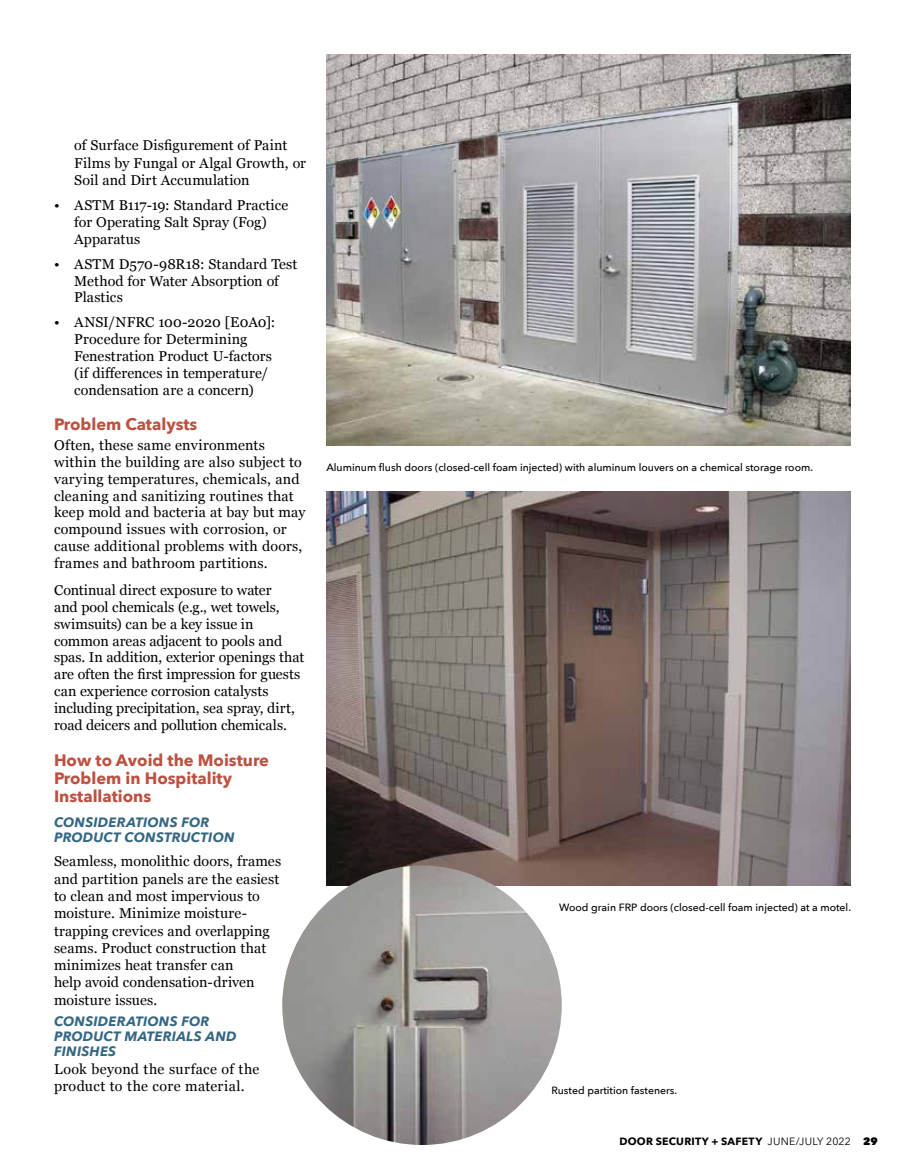
<style>
.page{position:relative;width:905px;height:1175px;background:#fff}
.page>*{position:absolute;margin:0;border:0;box-sizing:border-box;transform-origin:0 0}
.t1{font:700 16.5px/18px "Avenir Next";color:#bc5141}
.t2{font:14.25px/16.8px "Georgia";letter-spacing:.005em;color:#000}
.t3{font:14.25px/17.2px "Georgia";letter-spacing:.025em;color:#000}
.t4{font:italic 700 13.5px/15px "Avenir Next";letter-spacing:.01em;color:#356783}
.t5{font:500 10.5px "Avenir Next";color:#000}
.t6{font:700 10.5px "Avenir Next";letter-spacing:.025em;color:#000}
.s1{font-weight:400}
.s2{font-weight:800}
</style>
<div class="page">
<img style="left:326px;top:54px;width:524px;height:391px">
<img style="left:326px;top:491px;width:524px;height:394px">
<img style="left:282px;top:865px;width:279px;height:280px;border-radius:140px">
<p class="t2" style="left:74px;top:136px;width:233px;line-height:17.2px">of Surface Disfigurement of Paint<br>Films by Fungal or Algal Growth, or<br>Soil and Dirt Accumulation</p>
<p class="t2" style="left:74px;top:196px;width:215px;text-indent:-20px">• ASTM B117-19: Standard Practice for Operating Salt Spray (Fog)<br>Apparatus</p>
<p class="t2" style="left:74px;top:255px;width:225px;text-indent:-20px">• ASTM D570-98R18: Standard Test<br>Method for Water Absorption of<br>Plastics</p>
<p class="t2" style="left:74px;top:313px;width:202px;text-indent:-20px">• ANSI/NFRC 100-2020 [E0A0]:<br>Procedure for Determining<br>Fenestration Product U-factors (if differences in temperature/ condensation are a concern)</p>
<p class="t1" style="left:54px;top:414px;width:145px">Problem Catalysts</p>
<p class="t2" style="left:54px;top:436px;width:253px">Often, these same environments within the building are also subject to varying temperatures, chemicals, and cleaning and sanitizing routines that keep mold and bacteria at bay but may compound issues with corrosion, or cause additional problems with doors, frames and bathroom partitions.</p>
<p class="t2" style="left:54px;top:581px;width:252px">Continual direct exposure to water<br>and pool chemicals (e.g., wet towels, swimsuits) can be a key issue in common areas adjacent to pools and spas. In addition, exterior openings that are often the first impression for guests can experience corrosion catalysts including precipitation, sea spray, dirt, road deicers and pollution chemicals.</p>
<p class="t1" style="left:54px;top:751px;width:216px">How to Avoid the Moisture<br>Problem in Hospitality<br>Installations</p>
<p class="t4" style="left:54px;top:815px;width:182px">CONSIDERATIONS FOR<br>PRODUCT CONSTRUCTION</p>
<p class="t2" style="left:54px;top:852px;width:229px;line-height:17.2px">Seamless, monolithic doors, frames and partition panels are the easiest to clean and most impervious to moisture. Minimize moisture&shy;trapping crevices and overlapping seams. Product construction that minimizes heat transfer can<br>help avoid condensation-driven moisture issues.</p>
<p class="t4" style="left:54px;top:1013px;width:184px">CONSIDERATIONS FOR<br>PRODUCT MATERIALS AND<br>FINISHES</p>
<p class="t3" style="left:54px;top:1059px;width:207px">Look beyond the surface of the product to the core material.</p>
<p class="t5" style="left:326px;top:458px;width:488px">Aluminum flush doors (closed-cell foam injected) with aluminum louvers on a chemical storage room.</p>
<p class="t5" style="left:559px;top:898px;width:293px">Wood grain FRP doors (closed-cell foam injected) at a motel.</p>
<p class="t5" style="left:551px;top:1081px;width:127px">Rusted partition fasteners.</p>
<p class="t6" style="left:619px;top:1132px;width:260px">DOOR SECURITY + SAFETY <span class="s1">JUNE/JULY 2022</span> <span class="s2">29</span></p>
</div>
